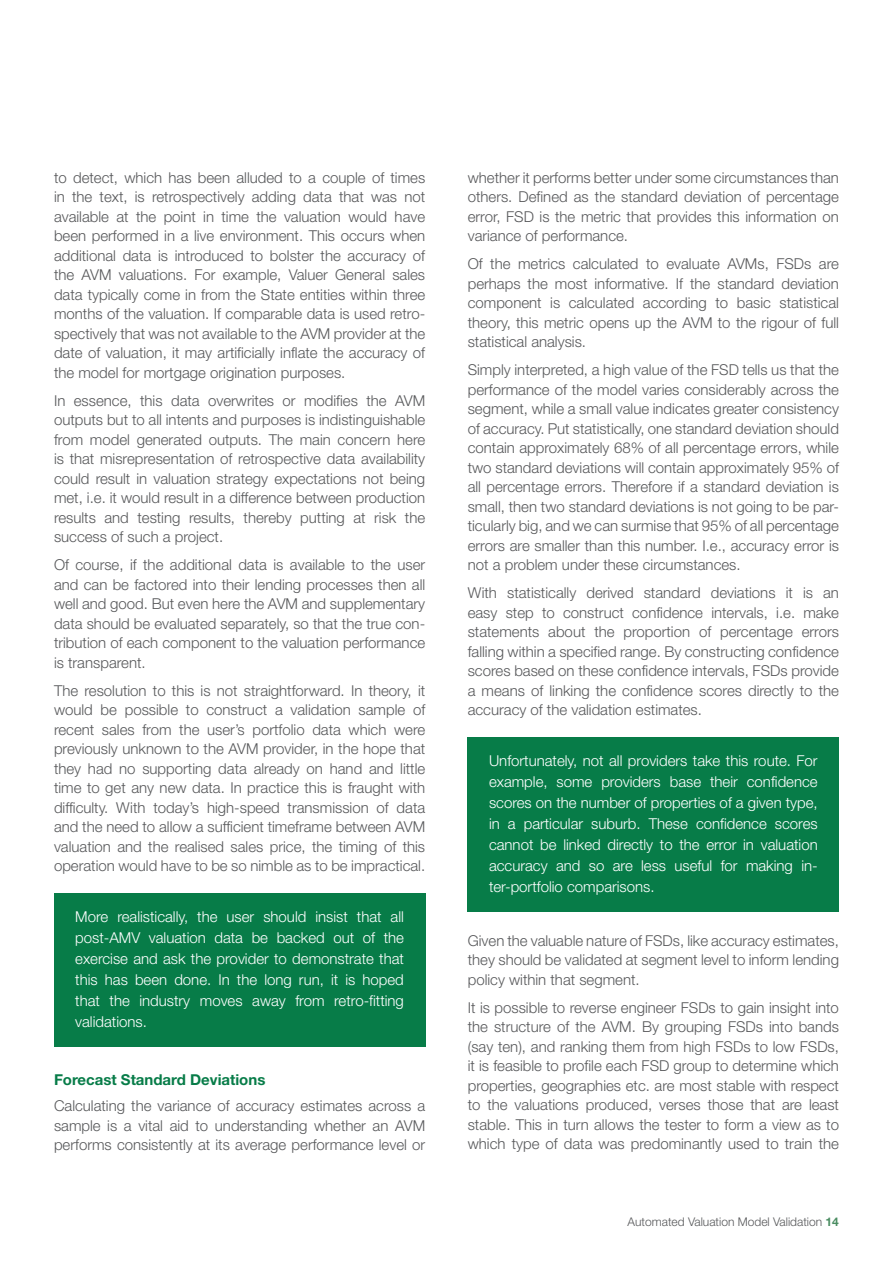
<style>
.page{position:relative;width:893px;height:1263px;background:#fff}
.page>*{position:absolute;margin:0;border:0;box-sizing:border-box;transform-origin:0 0}
.body{font:300 15px/19.5px "Helvetica Neue";color:#57585a;text-align:justify}
.boxed_copy{font:300 15px/21px "Helvetica Neue";color:#fff;text-align:justify}
.green_sub_heading{font:700 15px "Helvetica Neue";color:#077c48}
.t1{font:300 12px "Helvetica Neue";color:#57585a}
.s1{font-weight:700;color:#4b8d62}
</style>
<div class="page">
<div style="left:54px;top:893px;width:371px;height:154px;background:#077c48"></div>
<div style="left:468px;top:737px;width:371px;height:175px;background:#077c48"></div>
<p class="body" style="left:54px;top:167px;width:373px">to detect, which has been alluded to a couple of times in the text, is retrospectively adding data that was not available at the point in time the valuation would have been performed in a live environment. This occurs when additional data is introduced to bolster the accuracy of the AVM valuations. For example, Valuer General sales data typically come in from the State entities within three months of the valuation. If comparable data is used retro&shy;spectively that was not available to the AVM provider at the date of valuation, it may artificially inflate the accuracy of the model for mortgage origination purposes.</p>
<p class="body" style="left:54px;top:390px;width:373px">In essence, this data overwrites or modifies the AVM outputs but to all intents and purposes is indistinguishable from model generated outputs. The main concern here is that misrepresentation of retrospective data availability could result in valuation strategy expectations not being met, i.e. it would result in a difference between production results and testing results, thereby putting at risk the success of such a project.</p>
<p class="body" style="left:54px;top:555px;width:373px">Of course, if the additional data is available to the user and can be factored into their lending processes then all well and good. But even here the AVM and supplementary data should be evaluated separately, so that the true con&shy;tribution of each component to the valuation performance is transparent.</p>
<p class="body" style="left:54px;top:680px;width:373px">The resolution to this is not straightforward. In theory, it would be possible to construct a validation sample of recent sales from the user’s portfolio data which were previously unknown to the AVM provider, in the hope that they had no supporting data already on hand and little time to get any new data. In practice this is fraught with difficulty. With today’s high-speed transmission of data and the need to allow a sufficient timeframe between AVM valuation and the realised sales price, the timing of this operation would have to be so nimble as to be impractical.</p>
<p class="boxed_copy" style="left:75px;top:906px;width:330px">More realistically, the user should insist that all post-AMV valuation data be backed out of the exercise and ask the provider to demonstrate that this has been done. In the long run, it is hoped that the industry moves away from retro-fitting validations.</p>
<p class="green_sub_heading" style="left:54px;top:1071px;width:213px">Forecast Standard Deviations</p>
<p class="body" style="left:54px;top:1096px;width:373px">Calculating the variance of accuracy estimates across a sample is a vital aid to understanding whether an AVM performs consistently at its average performance level or</p>
<p class="body" style="left:468px;top:167px;width:373px">whether it performs better under some circumstances than others. Defined as the standard deviation of percentage error, FSD is the metric that provides this information on variance of performance.</p>
<p class="body" style="left:468px;top:254px;width:373px">Of the metrics calculated to evaluate AVMs, FSDs are perhaps the most informative. If the standard deviation component is calculated according to basic statistical theory, this metric opens up the AVM to the rigour of full statistical analysis.</p>
<p class="body" style="left:468px;top:360px;width:373px">Simply interpreted, a high value of the FSD tells us that the performance of the model varies considerably across the segment, while a small value indicates greater consistency of accuracy. Put statistically, one standard deviation should contain approximately 68% of all percentage errors, while two standard deviations will contain approximately 95% of all percentage errors. Therefore if a standard deviation is small, then two standard deviations is not going to be par&shy;ticularly big, and we can surmise that 95% of all percentage errors are smaller than this number. I.e., accuracy error is not a problem under these circumstances.</p>
<p class="body" style="left:468px;top:583px;width:373px">With statistically derived standard deviations it is an easy step to construct confidence intervals, i.e. make statements about the proportion of percentage errors falling within a specified range. By constructing confidence scores based on these confidence intervals, FSDs provide a means of linking the confidence scores directly to the accuracy of the validation estimates.</p>
<p class="boxed_copy" style="left:489px;top:750px;width:330px">Unfortunately, not all providers take this route. For example, some providers base their confidence scores on the number of properties of a given type, in a particular suburb. These confidence scores cannot be linked directly to the error in valuation accuracy and so are less useful for making in&shy;ter-portfolio comparisons.</p>
<p class="body" style="left:468px;top:930px;width:373px">Given the valuable nature of FSDs, like accuracy estimates, they should be validated at segment level to inform lending policy within that segment.</p>
<p class="body" style="left:468px;top:997px;width:373px">It is possible to reverse engineer FSDs to gain insight into the structure of the AVM. By grouping FSDs into bands (say ten), and ranking them from high FSDs to low FSDs, it is feasible to profile each FSD group to determine which properties, geographies etc. are most stable with respect to the valuations produced, verses those that are least stable. This in turn allows the tester to form a view as to which type of data was predominantly used to train the</p>
<p class="t1" style="left:628px;top:1215px;width:213px">Automated Valuation Model Validation <span class="s1">14</span></p>
</div>
